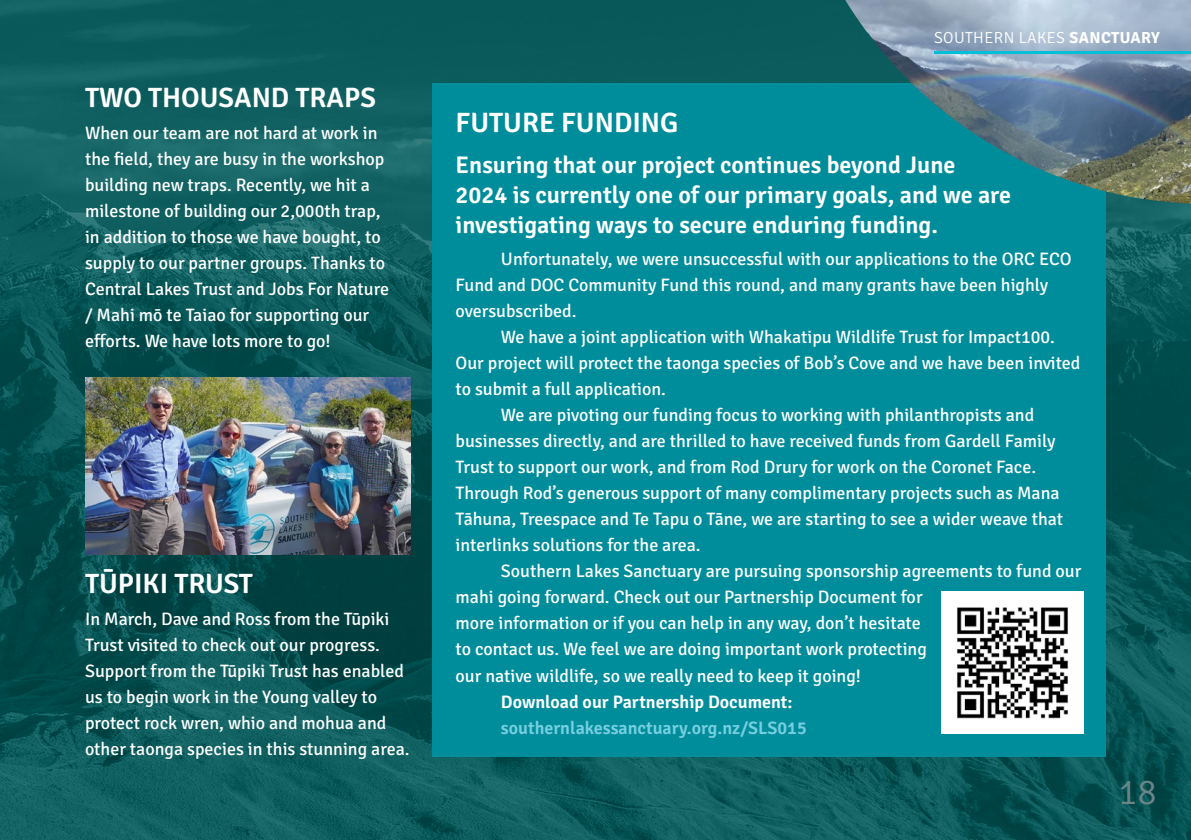
<style>
.page{position:relative;width:1191px;height:840px;background:#fff}
.page>*{position:absolute;margin:0;border:0;box-sizing:border-box;transform-origin:0 0}
.t1{font:300 36px "Signika";color:#6c8588}
.t2{font:600 28px "Signika";color:#fff}
.t3{font:600 24px/30px "Signika";color:#fff}
.t4{font:18px/26px "Signika";color:#fff}
.t5{font:600 18px "Signika";color:#77cfe1}
.t6{font:600 18px "Signika";color:#fff}
.t7{font:300 16px "Signika";letter-spacing:.025em;color:#fff}
.s1{font-weight:700}
</style>
<div class="page">
<img style="left:0;top:0;width:1191px;height:839px">
<div style="left:433px;top:83px;width:673px;height:673px;background:#008d9b"></div>
<img style="left:845px;top:0;width:346px;height:203px">
<img style="left:941px;top:591px;width:142px;height:142px">
<img style="left:85px;top:377px;width:325px;height:177px">
<hr style="left:934px;top:51px;width:257px;height:3px;background:#03bed7">
<h2 class="t2" style="left:85px;top:78px;width:292px">TWO THOUSAND TRAPS</h2>
<p class="t4" style="left:85px;top:119px;width:305px">When our team are not hard at work in the field, they are busy in the workshop building new traps. Recently, we hit a milestone of building our 2,000th trap, in addition to those we have bought, to supply to our partner groups. Thanks to Central Lakes Trust and Jobs For Nature / Mahi mō te Taiao for supporting our efforts. We have lots more to go!</p>
<h2 class="t2" style="left:85px;top:563px;width:169px">TŪPIKI TRUST</h2>
<p class="t4" style="left:85px;top:604px;width:326px">In March, Dave and Ross from the Tūpiki Trust visited to check out our progress.<br>Support from the Tūpiki Trust has enabled us to begin work in the Young valley to protect rock wren, whio and mohua and other taonga species in this stunning area.</p>
<p class="t7" style="left:934px;top:27px;width:227px">SOUTHERN LAKES <span class="s1">SANCTUARY</span></p>
<h2 class="t2" style="left:455px;top:102px;width:224px">FUTURE FUNDING</h2>
<h3 class="t3" style="left:455px;top:149px;width:557px">Ensuring that our project continues beyond June<br>2024 is currently one of our primary goals, and we are investigating ways to secure enduring funding.</h3>
<p class="t4" style="left:455px;top:245px;width:617px;text-indent:45px">Unfortunately, we were unsuccessful with our applications to the ORC ECO<br>Fund and DOC Community Fund this round, and many grants have been highly oversubscribed.</p>
<p class="t4" style="left:501px;top:323px;width:555px">We have a joint application with Whakatipu Wildlife Trust for Impact100.</p>
<p class="t4" style="left:455px;top:349px;width:626px">Our project will protect the taonga species of Bob’s Cove and we have been invited</p>
<p class="t4" style="left:455px;top:375px;width:212px">to submit a full application.</p>
<p class="t4" style="left:501px;top:401px;width:535px">We are pivoting our funding focus to working with philanthropists and</p>
<p class="t4" style="left:455px;top:427px;width:601px">businesses directly, and are thrilled to have received funds from Gardell Family</p>
<p class="t4" style="left:455px;top:453px;width:582px">Trust to support our work, and from Rod Drury for work on the Coronet Face.</p>
<p class="t4" style="left:455px;top:479px;width:605px">Through Rod’s generous support of many complimentary projects such as Mana</p>
<p class="t4" style="left:455px;top:505px;width:609px">Tāhuna, Treespace and Te Tapu o Tāne, we are starting to see a wider weave that</p>
<p class="t4" style="left:455px;top:531px;width:246px">interlinks solutions for the area.</p>
<p class="t4" style="left:501px;top:557px;width:582px">Southern Lakes Sanctuary are pursuing sponsorship agreements to fund our</p>
<p class="t4" style="left:455px;top:583px;width:468px">mahi going forward. Check out our Partnership Document for</p>
<p class="t4" style="left:455px;top:609px;width:466px">more information or if you can help in any way, don’t hesitate</p>
<p class="t4" style="left:455px;top:635px;width:473px">to contact us. We feel we are doing important work protecting</p>
<p class="t4" style="left:455px;top:661px;width:407px">our native wildlife, so we really need to keep it going!</p>
<p class="t6" style="left:501px;top:688px;width:293px">Download our Partnership Document:</p>
<p class="t5" style="left:501px;top:714px;width:307px">southernlakessanctuary.org.nz/SLS015</p>
<h1 class="t1" style="left:1118px;top:765px;width:40px">18</h1>
</div>
